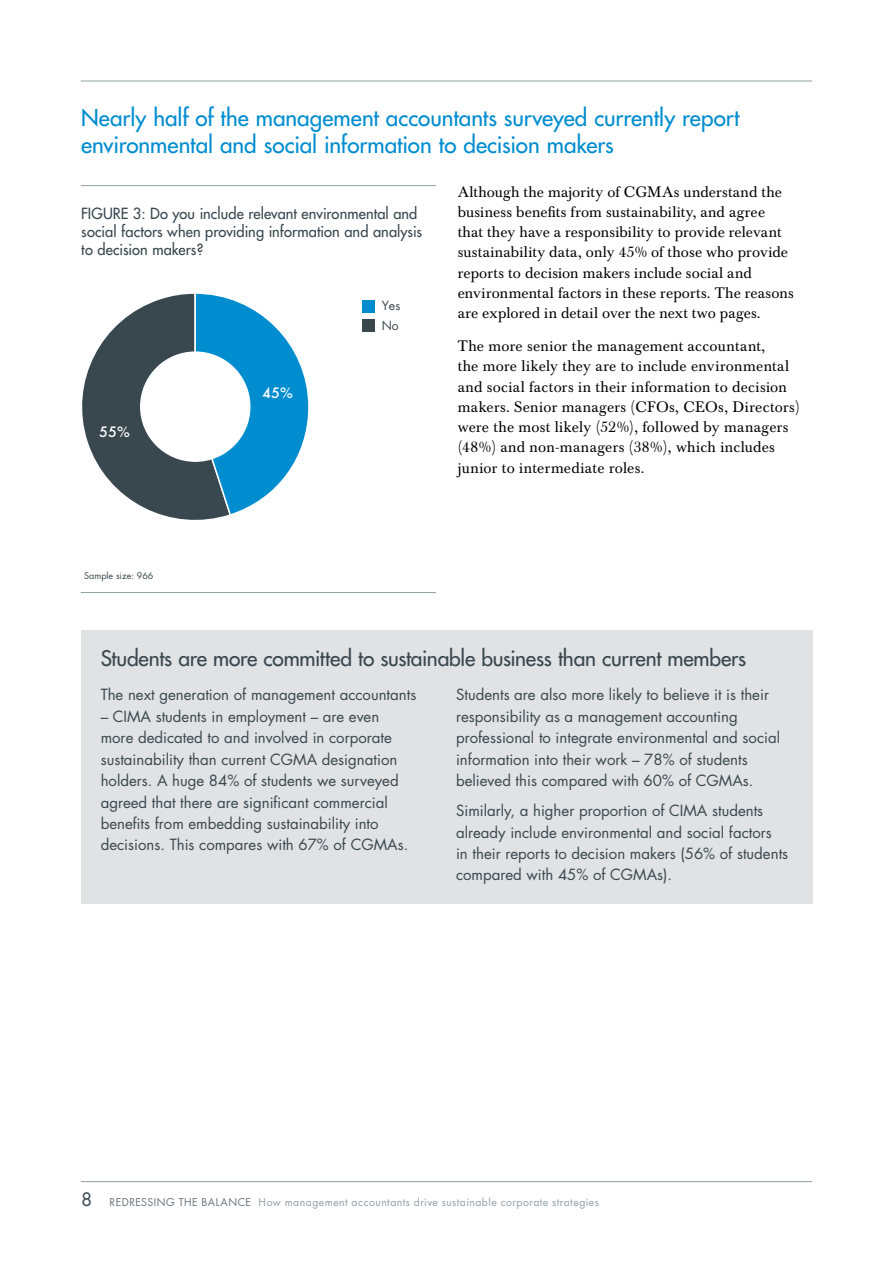
<style>
.page{position:relative;width:893px;height:1263px;background:#fff}
.page>*{position:absolute;margin:0;border:0;box-sizing:border-box;transform-origin:0 0}
.t1{font:22.5px/27px "Futura";color:#008dd0}
.t2{font:21px "Futura";letter-spacing:-.01em;color:#39474f}
.t3{font:500 15.75px "Futura";color:#fff}
.t4{font:15px/21.5px "Futura";color:#39474f}
.t5{font:15px/20.2px "Baskerville BE";letter-spacing:.015em;color:#000}
.t6{font:15px/18px "Futura";letter-spacing:.01em;color:#39474f}
.t7{font:12.3px/19.5px "Futura";color:#39474f}
.t8{font:10.5px "Futura";letter-spacing:.045em;color:#909ea6}
.t9{font:9px "Futura";color:#39474f}
.s1{font-size:18px;color:#39474f}
.s2{color:#65747c}
</style>
<div class="page">
<hr style="left:81px;top:81px;width:731px;height:1px;background:#909ea6">
<hr style="left:81px;top:1181px;width:731px;height:1px;background:#909ea6">
<svg style="left:82px;top:293px;width:227px;height:227px"></svg>
<div style="left:362px;top:300px;width:13px;height:13px;background:#008dd0"></div>
<div style="left:362px;top:320px;width:13px;height:12px;background:#39474f"></div>
<div style="left:140px;top:351px;width:110px;height:111px;background:#fff;border-radius:50%"></div>
<div style="left:82px;top:630px;width:730px;height:274px;background:#e1e2e3"></div>
<hr style="left:81px;top:185px;width:355px;height:1px;background:#909ea6">
<hr style="left:81px;top:592px;width:355px;height:1px;background:#909ea6">
<h1 class="t1" style="left:81px;top:105px;width:660px">Nearly half of the management accountants surveyed currently report environmental and social information to decision makers</h1>
<p class="t6" style="left:81px;top:205px;width:342px">Figure 3: Do you include relevant environmental and social factors when providing information and analysis to decision makers?</p>
<p class="t3" style="left:99px;top:422px;width:32px">55%</p>
<p class="t3" style="left:262px;top:384px;width:32px">45%</p>
<p class="t7" style="left:382px;top:296px;width:20px">Yes<br>No</p>
<p class="t5" style="left:458px;top:182px;width:338px">Although the majority of CGMAs understand the business benefits from sustainability, and agree that they have a responsibility to provide relevant sustainability data, only 45% of those who provide reports to decision makers include social and environmental factors in these reports. The reasons are explored in detail over the next two pages.</p>
<p class="t5" style="left:458px;top:336px;width:344px">The more senior the management accountant,<br>the more likely they are to include environmental and social factors in their information to decision makers. Senior managers (CFOs, CEOs, Directors) were the most likely (52%), followed by managers (48%) and non-managers (38%), which includes junior to intermediate roles.</p>
<p class="t9" style="left:84px;top:569px;width:71px">Sample size: 966</p>
<h2 class="t2" style="left:101px;top:645px;width:647px">Students are more committed to sustainable business than current members</h2>
<p class="t4" style="left:101px;top:684px;width:317px">The next generation of management accountants</p>
<p class="t4" style="left:101px;top:706px;width:309px">– CIMA students in employment – are even more dedicated to and involved in corporate sustainability than current CGMA designation holders. A huge 84% of students we surveyed agreed that there are significant commercial benefits from embedding sustainability into decisions. This compares with 67% of CGMAs.</p>
<p class="t4" style="left:456px;top:684px;width:326px">Students are also more likely to believe it is their responsibility as a management accounting professional to integrate environmental and social information into their work – 78% of students believed this compared with 60% of CGMAs.</p>
<p class="t4" style="left:456px;top:800px;width:334px">Similarly, a higher proportion of CIMA students already include environmental and social factors<br>in their reports to decision makers (56% of students compared with 45% of CGMAs).</p>
<p class="t8" style="left:81px;top:1196px;width:520px"><span class="s1">8</span> <span class="s2">Redressing the balance</span> How management accountants drive sustainable corporate strategies</p>
</div>
